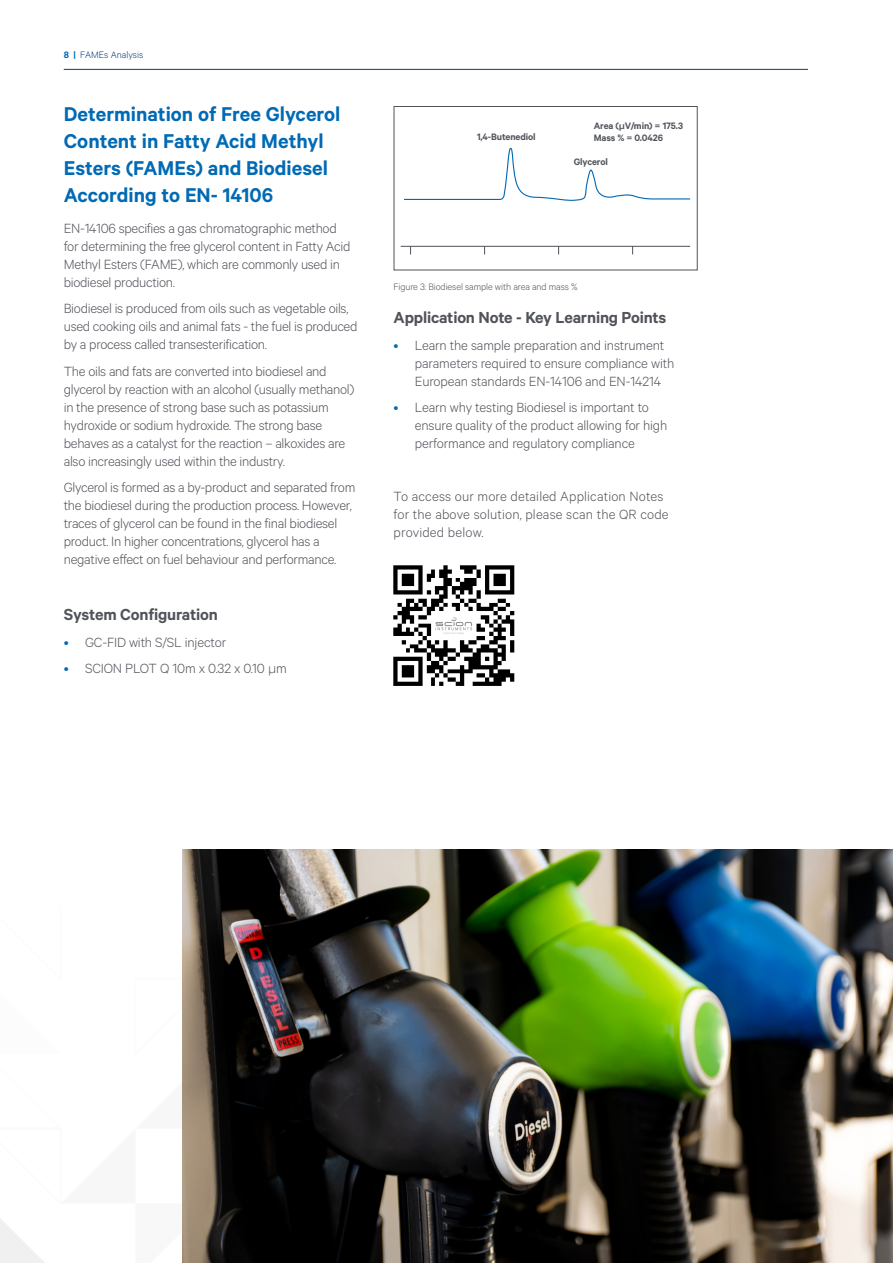
<style>
.page{position:relative;width:893px;height:1263px;background:#fff}
.page>*{position:absolute;margin:0;border:0;box-sizing:border-box;transform-origin:0 0}
.Heading_2{font:600 22.5px/27px "Calibre";color:#006ab4}
.Heading_3{font:600 18px "Calibre";letter-spacing:-.01em;color:#50535a}
.Body_Copy{font:300 15px/18px "Calibre";letter-spacing:-.02em;color:#50535a}
.Body_Copy-2{font:300 15px/18px "Calibre";letter-spacing:.01em;color:#50535a}
.Small_Print{font:600 10.5px "Calibre";letter-spacing:-.01em;color:#50535a}
.Small_Print-2{font:300 10.5px "Calibre";letter-spacing:-.01em;color:#50535a}
.t1{font:300 10.5px "Calibre";color:#003e78}
.s1{font-weight:600;color:#006ab4}
.s2{color:#006ab4}
.s3{font-family:"Segoe UI";font-size:13.5px}
.s4{font-family:"Segoe UI";font-size:9.45px}
</style>
<div class="page">
<svg style="left:0;top:1218px;width:45px;height:45px"></svg>
<img style="left:182px;top:849px;width:711px;height:414px">
<hr style="left:401px;top:246px;width:289px;height:1px;background:#50535a">
<svg style="left:404px;top:147px;width:287px;height:54px"></svg>
<div style="left:394px;top:106px;width:303px;height:164px;border:1px solid #50535a"></div>
<img style="left:394px;top:565px;width:120px;height:121px">
<hr style="left:64px;top:69px;width:744px;height:1px;background:#003e78">
<p class="t1" style="left:64px;top:48px;width:81px"><span class="s1">8 |</span> FAMEs Analysis</p>
<p class="Heading_2" style="left:64px;top:100px;width:278px">Determination of Free Glycerol<br>Content in Fatty Acid Methyl<br>Esters (FAMEs) and Biodiesel<br>According to EN- 14106</p>
<p class="Body_Copy" style="left:64px;top:218px;width:288px">EN-14106 specifies a gas chromatographic method for determining the free glycerol content in Fatty Acid Methyl Esters (FAME), which are commonly used in biodiesel production.</p>
<p class="Body_Copy" style="left:64px;top:299px;width:295px">Biodiesel is produced from oils such as vegetable oils, used cooking oils and animal fats - the fuel is produced by a process called transesterification.</p>
<p class="Body_Copy" style="left:64px;top:361px;width:292px">The oils and fats are converted into biodiesel and glycerol by reaction with an alcohol (usually methanol) in the presence of strong base such as potassium hydroxide or sodium hydroxide. The strong base behaves as a catalyst for the reaction – alkoxides are also increasingly used within the industry.</p>
<p class="Body_Copy" style="left:64px;top:478px;width:293px">Glycerol is formed as a by-product and separated from the biodiesel during the production process. However, traces of glycerol can be found in the final biodiesel product. In higher concentrations, glycerol has a negative effect on fuel behaviour and performance.</p>
<p class="Heading_3" style="left:64px;top:604px;width:156px">System Configuration</p>
<p class="Body_Copy" style="left:64px;top:632px;width:164px"><span class="s2">•</span> GC-FID with S/SL injector</p>
<p class="Body_Copy" style="left:64px;top:659px;width:224px"><span class="s2">•</span> SCION PLOT Q 10m x 0.32 x 0.10 <span class="s3">µ</span>m</p>
<p class="Small_Print" style="left:477px;top:131px;width:60px">1,4-Butenediol</p>
<p class="Small_Print" style="left:594px;top:119px;width:91px">Area (<span class="s4">µ</span>V/min) = 175.3</p>
<p class="Small_Print" style="left:594px;top:132px;width:71px">Mass % = 0.0426</p>
<p class="Small_Print" style="left:574px;top:155px;width:36px">Glycerol</p>
<p class="Small_Print-2" style="left:394px;top:280px;width:186px">Figure 3: Biodiesel sample with area and mass %</p>
<p class="Heading_3" style="left:394px;top:307px;width:274px">Application Note - Key Learning Points</p>
<p class="Body_Copy" style="left:415px;top:336px;width:261px;text-indent:-21px"><span class="s2">•</span> Learn the sample preparation and instrument parameters required to ensure compliance with<br>European standards EN-14106 and EN-14214</p>
<p class="Body_Copy" style="left:415px;top:398px;width:254px;text-indent:-21px"><span class="s2">•</span> Learn why testing Biodiesel is important to ensure quality of the product allowing for high performance and regulatory compliance</p>
<p class="Body_Copy-2" style="left:394px;top:487px;width:277px">To access our more detailed Application Notes for the above solution, please scan the QR code provided below.</p>
</div>
